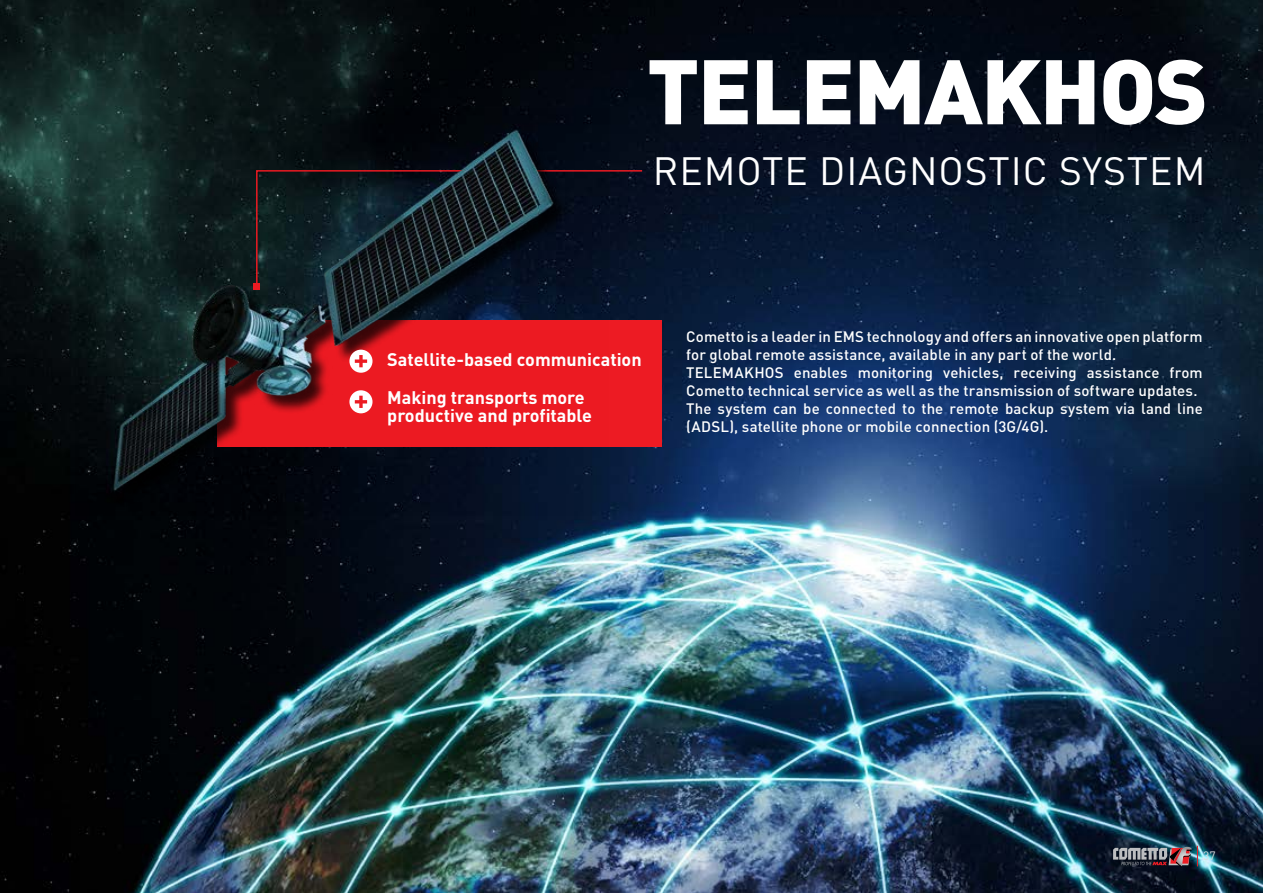
<style>
.page{position:relative;width:1263px;height:893px;background:#fff}
.page>*{position:absolute;margin:0;border:0;box-sizing:border-box;transform-origin:0 0}
.t1{font:900 90px "DIN Pro";letter-spacing:-.02em;color:#fff}
.t2{font:39px "DIN Pro";letter-spacing:.025em;color:#fff}
.t3{font:700 18px/37.7px "DIN Pro";color:#fff}
.t4{font:500 15px/18px "DIN Pro";letter-spacing:.005em;color:#fff}
.t5{font:12px "DIN Pro";color:#dcddde}
</style>
<div class="page">
<img style="left:0;top:0;width:1263px;height:893px">
<div style="left:217px;top:320px;width:444px;height:126px;background:#ed1b23"></div>
<svg style="left:608px;top:169px;width:36px;height:119px;background:#091023"></svg>
<img style="left:75px;top:108px;width:533px;height:408px">
<svg style="left:349px;top:350px;width:23px;height:23px"></svg>
<svg style="left:349px;top:390px;width:23px;height:23px"></svg>
<svg style="left:1113px;top:846px;width:85px;height:22px;background:#5f565f"></svg>
<h1 class="t1" style="left:647px;top:14px;width:563px">TELEMAKHOS</h1>
<h2 class="t2" style="left:653px;top:140px;width:554px">REMOTE DIAGNOSTIC SYSTEM</h2>
<p class="t3" style="left:387px;top:339px;width:256px">Satellite-based communication<br>Making transports more</p>
<p class="t3" style="left:387px;top:395px;width:206px">productive and profitable</p>
<p class="t4" style="left:686px;top:326px;width:518px">Cometto is a leader in EMS technology and offers an innovative open platform for global remote assistance, available in any part of the world.<br>TELEMAKHOS enables monitoring vehicles, receiving assistance from Cometto technical service as well as the transmission of software updates.<br>The system can be connected to the remote backup system via land line (ADSL), satellite phone or mobile connection (3G/4G).</p>
<p class="t5" style="left:1203px;top:846px;width:14px">37</p>
</div>
